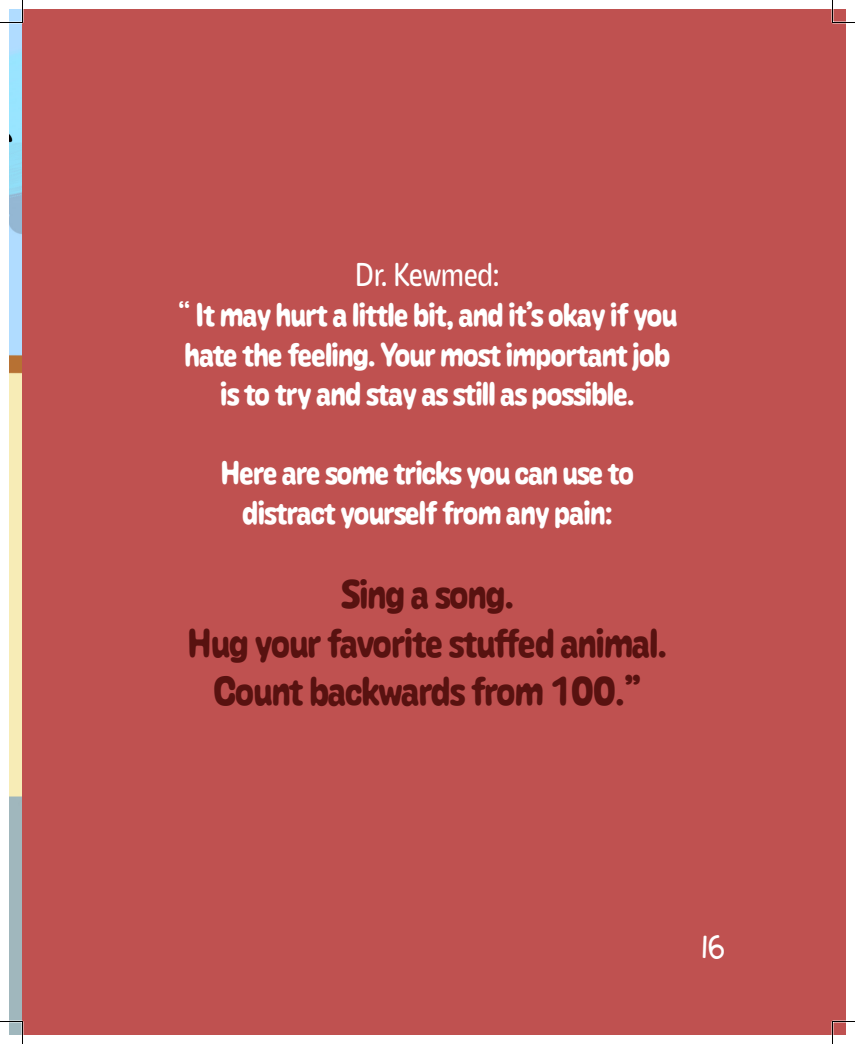
<style>
.page{position:relative;width:855px;height:1044px;background:#fff}
.page>*{position:absolute;margin:0;border:0;box-sizing:border-box;transform-origin:0 0}
.t1{font:40.5px "Caraque Medium Melted";color:#581210}
.t2{font:37.5px "KG Primary Whimsy";color:#fff}
.t3{font:33px "Caraque Medium Melted";color:#fff}
.t4{font:33px "Caraque Regular Solid";color:#fff}
.s1{font-family:"Caraque Regular Solid"}
</style>
<div class="page">
<div style="left:21px;top:9px;width:825px;height:1026px;background:#bf5150"></div>
<img style="left:9px;top:23px;width:12px;height:998px">
<div style="left:22px;top:61px;width:816px;height:931px;background:#bf5150"></div>
<svg style="left:0;top:0;width:23px;height:23px"></svg>
<svg style="left:0;top:1021px;width:23px;height:23px"></svg>
<svg style="left:832px;top:0;width:23px;height:23px"></svg>
<svg style="left:832px;top:1021px;width:23px;height:23px"></svg>
<p class="t4" style="left:355px;top:255px;width:146px">Dr. Kewmed:</p>
<p class="t3" style="left:178px;top:294px;width:500px"><span class="s1">“</span> It may hurt a little bit, and it’s okay if you</p>
<p class="t3" style="left:185px;top:334px;width:487px">hate the feeling. Your most important job</p>
<p class="t3" style="left:221px;top:373px;width:415px">is to try and stay as still as possible.</p>
<p class="t3" style="left:221px;top:453px;width:414px">Here are some tricks you can use to</p>
<p class="t3" style="left:243px;top:492px;width:371px">distract yourself from any pain:</p>
<p class="t1" style="left:341px;top:569px;width:174px">Sing a song.</p>
<p class="t1" style="left:188px;top:618px;width:480px">Hug your favorite stuffed animal.</p>
<p class="t1" style="left:214px;top:666px;width:429px">Count backwards from 100.”</p>
<p class="t2" style="left:702px;top:928px;width:24px">16</p>
</div>
